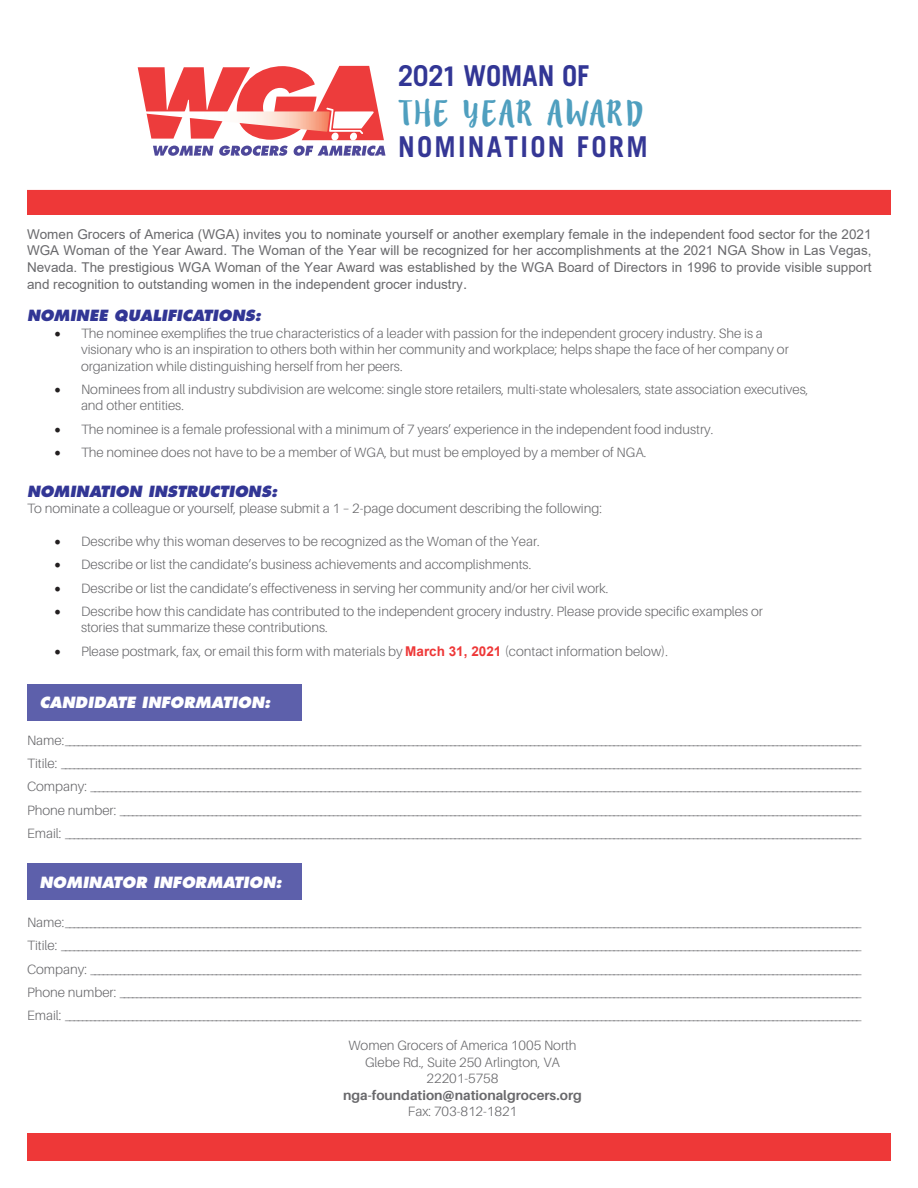
<style>
.page{position:relative;width:918px;height:1188px;background:#fff}
.page>*{position:absolute;margin:0;border:0;box-sizing:border-box;transform-origin:0 0}
.t1{font:28.8px/38.8px "Lilly Belle";letter-spacing:.08em;color:#4f9fbf}
.t2{font:700 28.8px "Trade Gothic LT Std";letter-spacing:.085em;color:#353795;scale:.95 1}
.t3{font:italic 800 15px "Futura LT";color:#323695}
.t4{font:italic 800 15px "Futura LT";color:#fff}
.t5{font:300 13.5px/16.5px "Aileron";color:#69696c}
.t6{font:13.5px/17px "Arial";color:#69696c;text-align:justify}
.s1{font-family:"Trade Gothic LT Std";font-weight:700;color:#323695}
.s2{font-family:"Myriad Pro";font-weight:700;font-stretch:condensed;font-size:30px;color:#323695}
.s3{font-size:15px}
.s4{font-family:"Minion Pro";font-weight:400;font-size:18px;color:#231f20}
.s5{font-family:"Arial";font-weight:700;color:#ee3838}
.s6{font-weight:700}
</style>
<div class="page">
<div style="left:27px;top:187px;width:864px;height:27px;background:#ee3838"></div>
<div style="left:27px;top:1134px;width:864px;height:27px;background:#ee3838"></div>
<svg style="left:138px;top:66px;width:248px;height:90px"></svg>
<div style="left:26px;top:179px;width:865px;height:11px;background:#fff"></div>
<div style="left:27px;top:684px;width:275px;height:37px;background:#5d60ab"></div>
<div style="left:27px;top:863px;width:275px;height:37px;background:#5d60ab"></div>
<p class="t1" style="left:398px;top:55px;width:246px"><span class="s1">202</span><span class="s2">1</span> <span class="s1">WOMAN OF<br></span>THE YEAR AWARD</p>
<p class="t2" style="left:398px;top:129px;width:264px">NOMINATION FORM</p>
<p class="t6" style="left:27px;top:225px;width:846px">Women Grocers of America (WGA) invites you to nominate yourself or another exemplary female in the independent food sector for the 2021<br>WGA Woman of the Year Award. The Woman of the Year will be recognized for her accomplishments at the 2021 NGA Show in Las Vegas, Nevada. The prestigious WGA Woman of the Year Award was established by the WGA Board of Directors in 1996 to provide visible support and recognition to outstanding women in the independent grocer industry<span class="s3">.</span></p>
<p class="t3" style="left:27px;top:306px;width:235px">NOMINEE QUALIFICATIONS:</p>
<p class="t5" style="left:81px;top:325px;width:709px;text-indent:-27px"><span class="s4">•</span> The nominee exemplifies the true characteristics of a leader with passion for the independent grocery industry. She is a visionary who is an inspiration to others both within her community and workplace; helps shape the face of her company or organization while distinguishing herself from her peers.</p>
<p class="t5" style="left:81px;top:381px;width:729px;text-indent:-27px"><span class="s4">•</span> Nominees from all industry subdivision are welcome: single store retailers, multi-state wholesalers, state association executives, and other entities.</p>
<p class="t5" style="left:54px;top:421px;width:661px"><span class="s4">•</span> The nominee is a female professional with a minimum of 7 years’ experience in the independent food industry.</p>
<p class="t5" style="left:54px;top:444px;width:594px"><span class="s4">•</span> The nominee does not have to be a member of WGA, but must be employed by a member of NGA.</p>
<p class="t3" style="left:27px;top:481px;width:252px">NOMINATION INSTRUCTIONS:</p>
<p class="t5" style="left:27px;top:500px;width:577px">To nominate a colleague or yourself, please submit a 1 – 2-page document describing the following:</p>
<p class="t5" style="left:54px;top:533px;width:487px"><span class="s4">•</span> Describe why this woman deserves to be recognized as the Woman of the Year.</p>
<p class="t5" style="left:54px;top:557px;width:479px"><span class="s4">•</span> Describe or list the candidate’s business achievements and accomplishments.</p>
<p class="t5" style="left:54px;top:580px;width:556px"><span class="s4">•</span> Describe or list the candidate’s effectiveness in serving her community and/or her civil work.</p>
<p class="t5" style="left:81px;top:603px;width:683px;text-indent:-27px"><span class="s4">•</span> Describe how this candidate has contributed to the independent grocery industry. Please provide specific examples or stories that summarize these contributions.</p>
<p class="t5" style="left:54px;top:643px;width:616px"><span class="s4">•</span> Please postmark, fax, or email this form with materials by <span class="s5">March 31, 2021</span> (contact information below).</p>
<p class="t4" style="left:40px;top:693px;width:232px">CANDIDATE INFORMATION:</p>
<p class="t5" style="left:27px;top:732px;width:837px">N a m e : ______________________________________________________________________________________________________________________________________________________________________________________________</p>
<p class="t5" style="left:27px;top:755px;width:837px">T i t i l e : _______________________________________________________________________________________________________________________________________________________________________________________________</p>
<p class="t5" style="left:27px;top:779px;width:837px">C o m p a n y : ________________________________________________________________________________________________________________________________________________________________________________________</p>
<p class="t5" style="left:27px;top:802px;width:837px">P h o n e n u m b e r : _________________________________________________________________________________________________________________________________________________________________________________</p>
<p class="t5" style="left:27px;top:825px;width:837px">E m a i l : ______________________________________________________________________________________________________________________________________________________________________________________________</p>
<p class="t4" style="left:40px;top:873px;width:244px">NOMINATOR INFORMATION:</p>
<p class="t5" style="left:27px;top:914px;width:837px">N a m e : ______________________________________________________________________________________________________________________________________________________________________________________________</p>
<p class="t5" style="left:27px;top:938px;width:837px">T i t i l e : _______________________________________________________________________________________________________________________________________________________________________________________________</p>
<p class="t5" style="left:27px;top:961px;width:837px">C o m p a n y : ________________________________________________________________________________________________________________________________________________________________________________________</p>
<p class="t5" style="left:27px;top:984px;width:837px">P h o n e n u m b e r : _________________________________________________________________________________________________________________________________________________________________________________</p>
<p class="t5" style="left:27px;top:1007px;width:837px">E m a i l : ______________________________________________________________________________________________________________________________________________________________________________________________</p>
<p class="t5" style="left:343px;top:1038px;width:240px;text-align:center">Women Grocers of America 1005 North<br>Glebe Rd., Suite 250 Arlington, VA<br>22201-5758 <span class="s6">nga-foundation@nationalgrocers.org<br></span>Fax: 703-812-1821</p>
</div>
